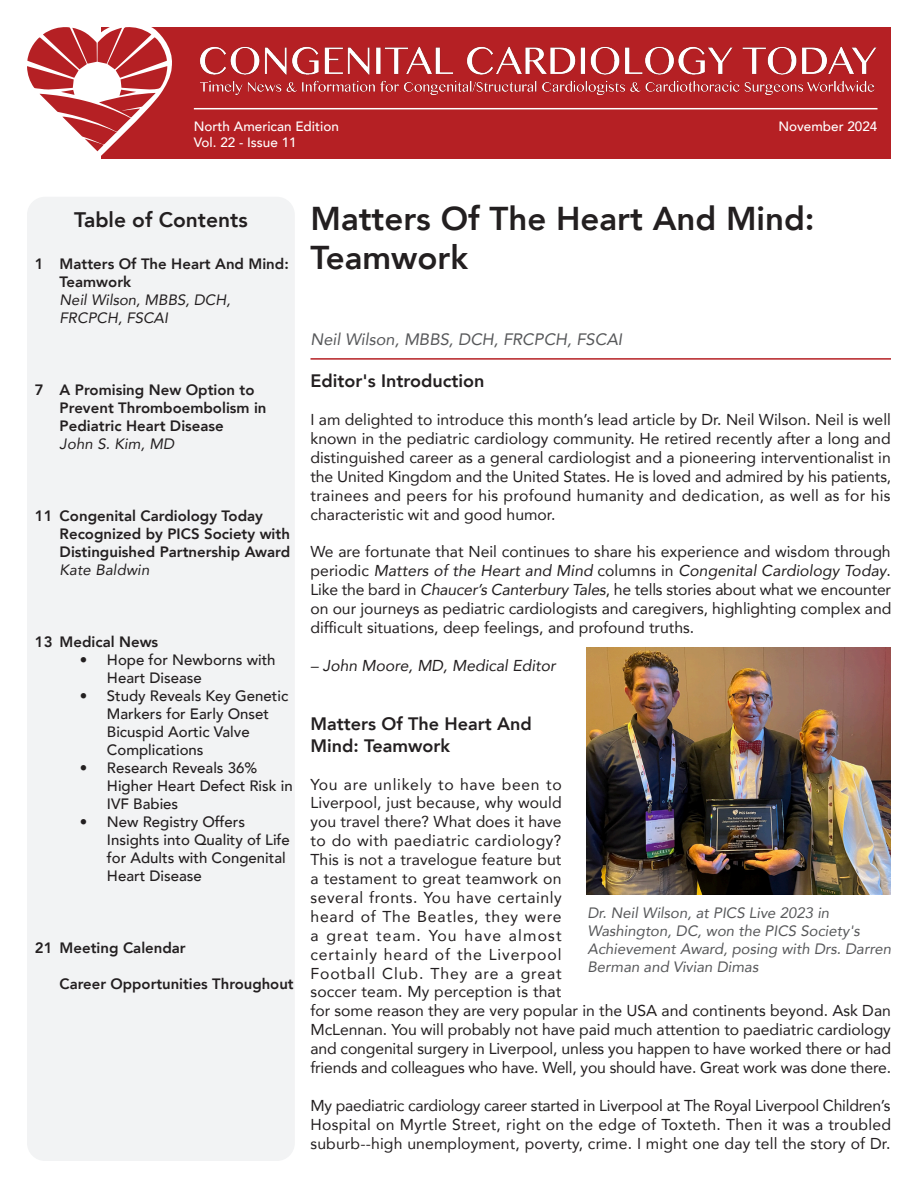
<style>
.page{position:relative;width:918px;height:1188px;background:#fff}
.page>*{position:absolute;margin:0;border:0;box-sizing:border-box;transform-origin:0 0}
.t1{font:800 33px "Avenir";color:#231f20}
.t2{font:800 21px "Avenir";color:#231f20}
.t3{font:800 18px/21.6px "Avenir";color:#231f20}
.t4{font:italic 16.5px "Avenir";color:#57585a}
.t5{font:15.75px/18.9px "Avenir";color:#231f20;text-align:justify}
.t6{font:italic 15.75px "Avenir";color:#231f20}
.t7{font:800 15px/18px "Avenir";color:#231f20}
.t8{font:500 15px/18px "Avenir";color:#231f20}
.t9{font:italic 15px/18px "Avenir";color:#57585a}
.t10{font:italic 15px "Avenir";color:#231f20}
.body{font:500 13.5px "Avenir";color:#fff}
.s1{font-style:italic}
</style>
<div class="page">
<div style="left:27px;top:197px;width:268px;height:964px;background:#f2f3f4;border-radius:18px"></div>
<div style="left:101px;top:27px;width:790px;height:132px;background:#b52024"></div>
<img style="left:200px;top:46px;width:677px;height:49px">
<hr style="left:194px;top:108px;width:684px;height:1px;background:#fff">
<svg style="left:27px;top:27px;width:145px;height:129px"></svg>
<hr style="left:310px;top:358px;width:581px;height:2px;background:#b52024">
<img style="left:586px;top:647px;width:305px;height:248px">
<p class="body" style="left:194px;top:114px;width:147px">North American Edition</p>
<p class="body" style="left:194px;top:130px;width:104px">Vol. 22 - Issue 11</p>
<p class="body" style="left:778px;top:114px;width:101px">November 2024</p>
<p class="t7" style="left:35px;top:254px;width:10px">1</p>
<p class="t2" style="left:74px;top:204px;width:175px">Table of Contents</p>
<p class="t7" style="left:60px;top:254px;width:231px">Matters Of The Heart And Mind:<br>Teamwork</p>
<p class="t10" style="left:60px;top:290px;width:172px">Neil Wilson, MBBS, DCH,</p>
<p class="t10" style="left:60px;top:308px;width:110px">FRCPCH, FSCAI</p>
<p class="t1" style="left:310px;top:193px;width:506px">Matters Of The Heart And Mind:</p>
<p class="t1" style="left:310px;top:232px;width:159px">Teamwork</p>
<p class="t4" style="left:310px;top:329px;width:313px">Neil Wilson, MBBS, DCH, FRCPCH, FSCAI</p>
<p class="t7" style="left:35px;top:381px;width:10px">7</p>
<p class="t7" style="left:60px;top:380px;width:208px">A Promising New Option to<br>Prevent Thromboembolism in<br>Pediatric Heart Disease</p>
<p class="t10" style="left:60px;top:434px;width:116px">John S. Kim, MD</p>
<p class="t7" style="left:35px;top:506px;width:19px">11</p>
<p class="t7" style="left:60px;top:506px;width:232px">Congenital Cardiology Today<br>Recognized by PICS Society with<br>Distinguished Partnership Award</p>
<p class="t10" style="left:60px;top:560px;width:91px">Kate Baldwin</p>
<p class="t7" style="left:35px;top:633px;width:19px">13</p>
<p class="t7" style="left:60px;top:632px;width:100px">Medical News</p>
<p class="t8" style="left:107px;top:650px;width:170px;text-indent:-27px">• Hope for Newborns with<br>Heart Disease</p>
<p class="t8" style="left:107px;top:686px;width:183px;text-indent:-27px">• Study Reveals Key Genetic<br>Markers for Early Onset<br>Bicuspid Aortic Valve<br>Complications</p>
<p class="t8" style="left:107px;top:758px;width:187px;text-indent:-27px">• Research Reveals 36%<br>Higher Heart Defect Risk in<br>IVF Babies</p>
<p class="t8" style="left:107px;top:812px;width:185px;text-indent:-27px">• New Registry Offers<br>Insights into Quality of Life for Adults with Congenital<br>Heart Disease</p>
<p class="t7" style="left:35px;top:938px;width:19px">21</p>
<p class="t7" style="left:60px;top:938px;width:128px">Meeting Calendar</p>
<p class="t7" style="left:60px;top:974px;width:236px">Career Opportunities Throughout</p>
<p class="t3" style="left:310px;top:370px;width:176px">Editor's Introduction</p>
<p class="t5" style="left:310px;top:410px;width:582px">I am delighted to introduce this month’s lead article by Dr. Neil Wilson. Neil is well known in the pediatric cardiology community. He retired recently after a long and distinguished career as a general cardiologist and a pioneering interventionalist in the United Kingdom and the United States. He is loved and admired by his patients, trainees and peers for his profound humanity and dedication, as well as for his characteristic wit and good humor.</p>
<p class="t5" style="left:310px;top:542px;width:582px">We are fortunate that Neil continues to share his experience and wisdom through periodic <span class="s1">Matters of the Heart and Mind</span> columns in <span class="s1">Congenital Cardiology Today</span>.<br>Like the bard in <span class="s1">Chaucer’s Canterbury Tales</span>, he tells stories about what we encounter on our journeys as pediatric cardiologists and caregivers, highlighting complex and difficult situations, deep feelings, and profound truths.</p>
<p class="t6" style="left:310px;top:656px;width:247px">– John Moore, MD, Medical Editor</p>
<p class="t3" style="left:311px;top:713px;width:223px">Matters Of The Heart And<br>Mind: Teamwork</p>
<p class="t5" style="left:311px;top:774px;width:582px;text-align:left">You are unlikely to have been to<br>Liverpool, just because, why would<br>you travel there? What does it have<br>to do with paediatric cardiology?<br>This is not a travelogue feature but<br>a testament to great teamwork on<br>several fronts. You have certainly<br>heard of The Beatles, they were<br>a great team. You have almost<br>certainly heard of the Liverpool<br>Football Club. They are a great<br>soccer team. My perception is that<br>for some reason they are very popular in the USA and continents beyond. Ask Dan McLennan. You will probably not have paid much attention to paediatric cardiology and congenital surgery in Liverpool, unless you happen to have worked there or had friends and colleagues who have. Well, you should have. Great work was done there.</p>
<p class="t5" style="left:311px;top:1095px;width:582px">My paediatric cardiology career started in Liverpool at The Royal Liverpool Children’s Hospital on Myrtle Street, right on the edge of Toxteth. Then it was a troubled suburb--high unemployment, poverty, crime. I might one day tell the story of Dr.</p>
<p class="t9" style="left:588px;top:904px;width:305px">Dr. Neil Wilson, at PICS Live 2023 in Washington, DC, won the PICS Society's Achievement Award, posing with Drs. Darren Berman and Vivian Dimas</p>
</div>
